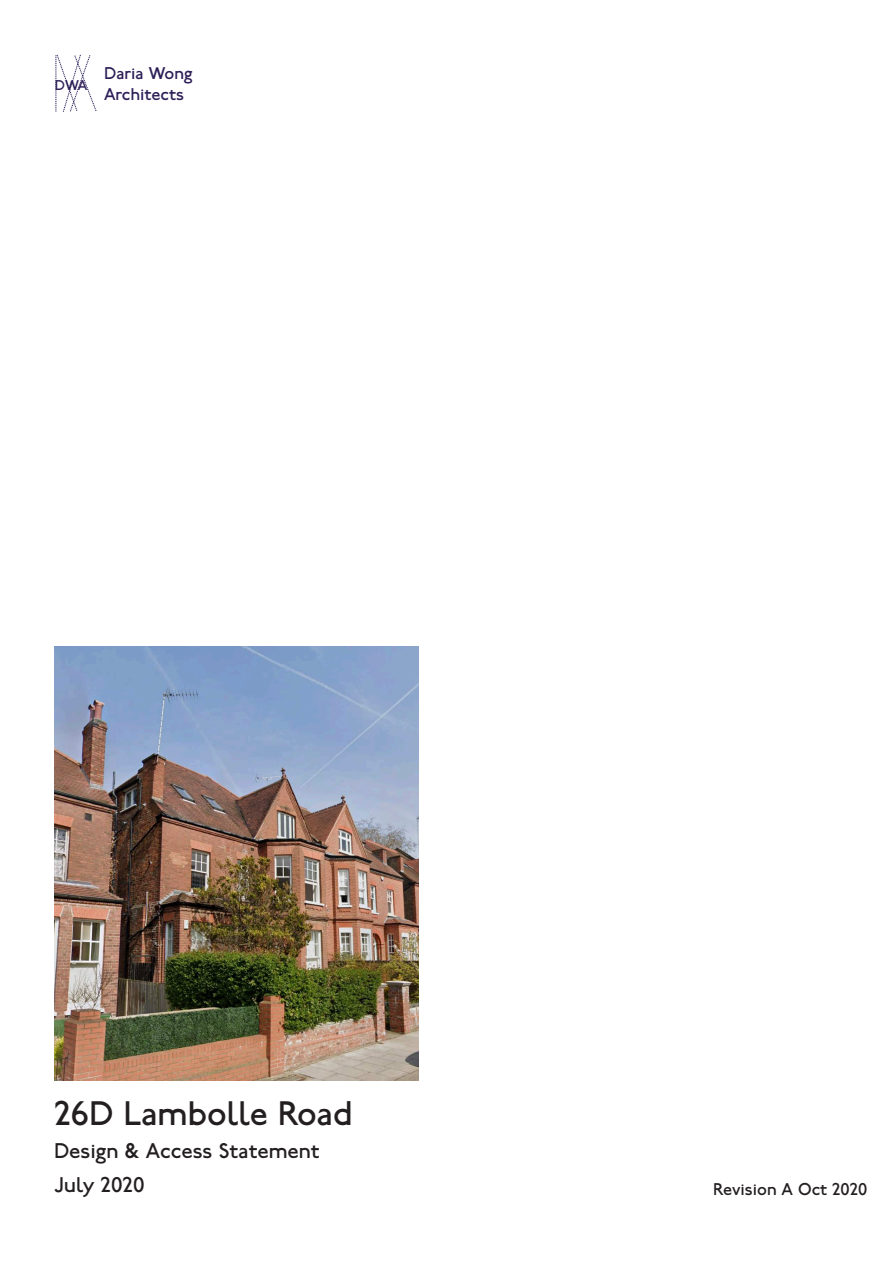
<style>
.page{position:relative;width:893px;height:1263px;background:#fff}
.page>*{position:absolute;margin:0;border:0;box-sizing:border-box;transform-origin:0 0}
.t1{font:36px "P22 Underground";color:#231f20}
.t2{font:22.5px "P22 Underground";color:#231f20}
.t3{font:18px "P22 Underground";color:#2d1f58}
.t4{font:18px "P22 Underground";color:#231f20}
.t5{font:15px "P22 Underground";color:#2d1f58}
</style>
<div class="page">
<img style="left:54px;top:646px;width:365px;height:434px">
<svg style="left:56px;top:54px;width:41px;height:58px"></svg>
<p class="t5" style="left:55px;top:77px;width:34px">DWA</p>
<p class="t3" style="left:104px;top:63px;width:90px">Daria Wong</p>
<p class="t3" style="left:104px;top:84px;width:81px">Architects</p>
<p class="t1" style="left:54px;top:1092px;width:300px">26D Lambolle Road</p>
<p class="t2" style="left:54px;top:1138px;width:267px">Design &amp; Access Statement</p>
<p class="t2" style="left:54px;top:1172px;width:92px">July 2020</p>
<p class="t4" style="left:713px;top:1179px;width:156px">Revision A Oct 2020</p>
</div>
